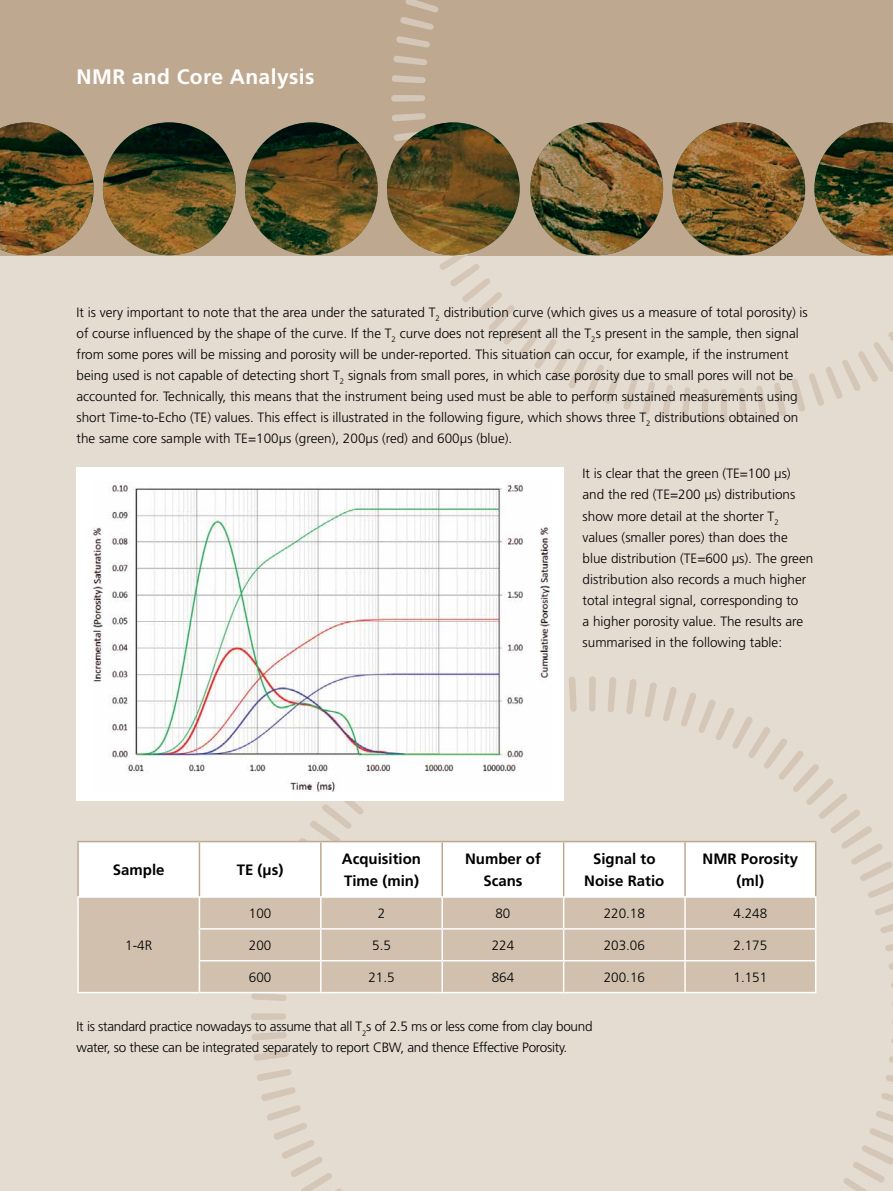
<style>
.page{position:relative;width:893px;height:1191px;background:#fff}
.page>*{position:absolute;margin:0;border:0;box-sizing:border-box;transform-origin:0 0}
.t1{font:700 21px "Frutiger";letter-spacing:.02em;color:#fff}
.t2{font:700 15px/22.5px "Frutiger";color:#000;text-align:center}
.t3{font:300 13.5px/21px "Frutiger";color:#000}
.t4{font:300 13.5px/21px "Frutiger";letter-spacing:-.02em;color:#000}
</style>
<div class="page">
<div style="left:0;top:256px;width:893px;height:935px;background:#e4dbd1"></div>
<svg style="left:889px;top:1056px;width:4px;height:7px"></svg>
<svg style="left:843px;top:1075px;width:50px;height:116px"></svg>
<svg style="left:261px;top:1087px;width:81px;height:104px"></svg>
<svg style="left:257px;top:1069px;width:35px;height:12px"></svg>
<svg style="left:253px;top:1051px;width:36px;height:10px"></svg>
<svg style="left:251px;top:1032px;width:36px;height:8px"></svg>
<svg style="left:251px;top:1013px;width:35px;height:7px"></svg>
<div style="left:0;top:0;width:893px;height:255px;background:#bea990"></div>
<svg style="left:400px;top:0;width:39px;height:30px"></svg>
<svg style="left:774px;top:332px;width:119px;height:84px"></svg>
<svg style="left:756px;top:386px;width:11px;height:34px"></svg>
<svg style="left:738px;top:388px;width:9px;height:34px"></svg>
<svg style="left:681px;top:387px;width:10px;height:34px"></svg>
<svg style="left:662px;top:385px;width:11px;height:34px"></svg>
<svg style="left:397px;top:255px;width:258px;height:160px"></svg>
<svg style="left:392px;top:113px;width:34px;height:8px"></svg>
<div style="left:391px;top:95px;width:34px;height:7px;background:#d5c7b7;border-radius:3px"></div>
<svg style="left:392px;top:75px;width:34px;height:8px"></svg>
<svg style="left:393px;top:56px;width:34px;height:9px"></svg>
<svg style="left:396px;top:36px;width:34px;height:12px"></svg>
<svg style="left:721px;top:389px;width:6px;height:34px"></svg>
<svg style="left:701px;top:389px;width:8px;height:34px"></svg>
<img style="left:0;top:122px;width:520px;height:133px">
<img style="left:530px;top:122px;width:363px;height:133px">
<div style="left:77px;top:468px;width:487px;height:333px;background:#fff"></div>
<img style="left:91px;top:482px;width:461px;height:194px">
<svg style="left:78px;top:676px;width:815px;height:329px"></svg>
<div style="left:79px;top:897px;width:736px;height:94px;background:#d0c0ad"></div>
<hr style="left:77px;top:841px;width:122px;height:1px;background:#bea990">
<hr style="left:77px;top:842px;width:2px;height:54px;background:#bea990">
<hr style="left:199px;top:841px;width:122px;height:1px;background:#bea990">
<hr style="left:199px;top:842px;width:1px;height:54px;background:#bea990">
<hr style="left:321px;top:841px;width:121px;height:1px;background:#bea990">
<hr style="left:320px;top:842px;width:2px;height:54px;background:#bea990">
<hr style="left:442px;top:841px;width:122px;height:1px;background:#bea990">
<hr style="left:441px;top:842px;width:2px;height:54px;background:#bea990">
<hr style="left:564px;top:841px;width:121px;height:1px;background:#bea990">
<hr style="left:563px;top:842px;width:1px;height:54px;background:#bea990">
<hr style="left:685px;top:841px;width:131px;height:1px;background:#bea990">
<hr style="left:684px;top:842px;width:2px;height:54px;background:#bea990">
<hr style="left:815px;top:842px;width:1px;height:54px;background:#bea990">
<hr style="left:77px;top:896px;width:122px;height:1px;background:#fff">
<hr style="left:77px;top:897px;width:2px;height:32px;background:#fff">
<hr style="left:77px;top:929px;width:2px;height:31px;background:#fff">
<hr style="left:77px;top:960px;width:2px;height:31px;background:#fff">
<hr style="left:199px;top:896px;width:122px;height:1px;background:#fff">
<hr style="left:199px;top:897px;width:1px;height:31px;background:#fff">
<hr style="left:321px;top:896px;width:121px;height:1px;background:#fff">
<hr style="left:320px;top:897px;width:2px;height:31px;background:#fff">
<hr style="left:442px;top:896px;width:122px;height:1px;background:#fff">
<hr style="left:441px;top:897px;width:2px;height:31px;background:#fff">
<hr style="left:564px;top:896px;width:121px;height:1px;background:#fff">
<hr style="left:563px;top:897px;width:1px;height:31px;background:#fff">
<hr style="left:685px;top:896px;width:131px;height:1px;background:#fff">
<hr style="left:684px;top:897px;width:2px;height:31px;background:#fff">
<hr style="left:815px;top:897px;width:1px;height:31px;background:#fff">
<hr style="left:199px;top:928px;width:122px;height:1px;background:#fff">
<hr style="left:199px;top:929px;width:1px;height:31px;background:#fff">
<hr style="left:321px;top:928px;width:121px;height:1px;background:#fff">
<hr style="left:320px;top:929px;width:2px;height:31px;background:#fff">
<hr style="left:442px;top:928px;width:122px;height:1px;background:#fff">
<hr style="left:441px;top:929px;width:2px;height:31px;background:#fff">
<hr style="left:564px;top:928px;width:121px;height:1px;background:#fff">
<hr style="left:563px;top:929px;width:1px;height:31px;background:#fff">
<hr style="left:685px;top:928px;width:131px;height:1px;background:#fff">
<hr style="left:684px;top:929px;width:2px;height:31px;background:#fff">
<hr style="left:815px;top:929px;width:1px;height:31px;background:#fff">
<hr style="left:199px;top:960px;width:122px;height:1px;background:#fff">
<hr style="left:199px;top:961px;width:1px;height:30px;background:#fff">
<hr style="left:321px;top:960px;width:121px;height:1px;background:#fff">
<hr style="left:320px;top:961px;width:2px;height:30px;background:#fff">
<hr style="left:442px;top:960px;width:122px;height:1px;background:#fff">
<hr style="left:441px;top:961px;width:2px;height:30px;background:#fff">
<hr style="left:564px;top:960px;width:121px;height:1px;background:#fff">
<hr style="left:563px;top:961px;width:1px;height:30px;background:#fff">
<hr style="left:685px;top:960px;width:131px;height:1px;background:#fff">
<hr style="left:684px;top:961px;width:2px;height:30px;background:#fff">
<hr style="left:815px;top:961px;width:1px;height:30px;background:#fff">
<hr style="left:77px;top:991px;width:122px;height:2px;background:#fff">
<hr style="left:199px;top:991px;width:122px;height:2px;background:#fff">
<hr style="left:321px;top:991px;width:121px;height:2px;background:#fff">
<hr style="left:442px;top:991px;width:122px;height:2px;background:#fff">
<hr style="left:564px;top:991px;width:121px;height:2px;background:#fff">
<hr style="left:685px;top:991px;width:131px;height:2px;background:#fff">
<h1 class="t1" style="left:77px;top:65px;width:239px">NMR and Core Analysis</h1>
<p class="t3" style="left:77px;top:302px;width:733px">It is very important to note that the area under the saturated T<sub>2</sub> distribution curve (which gives us a measure of total porosity) is of course influenced by the shape of the curve. If the T<sub>2</sub> curve does not represent all the T<sub>2</sub>s present in the sample, then signal from some pores will be missing and porosity will be under-reported. This situation can occur, for example, if the instrument being used is not capable of detecting short T<sub>2</sub> signals from small pores, in which case porosity due to small pores will not be accounted for. Technically, this means that the instrument being used must be able to perform sustained measurements using short Time-to-Echo (TE) values. This effect is illustrated in the following figure, which shows three T<sub>2</sub> distributions obtained on the same core sample with TE=100µs (green), 200µs (red) and 600µs (blue).</p>
<p class="t3" style="left:583px;top:463px;width:232px">It is clear that the green (TE=100 µs) and the red (TE=200 µs) distributions show more detail at the shorter T<sub>2 </sub>values (smaller pores) than does the blue distribution (TE=600 µs). The green distribution also records a much higher total integral signal, corresponding to<br>a higher porosity value. The results are summarised in the following table:</p>
<p class="t2" style="left:113px;top:858px;width:53px">Sample</p>
<p class="t2" style="left:237px;top:858px;width:48px">TE (µs)</p>
<p class="t2" style="left:342px;top:847px;width:81px;text-align:left">Acquisition<br>Time (min)</p>
<p class="t2" style="left:465px;top:847px;width:77px">Number of<br>Scans</p>
<p class="t2" style="left:584px;top:847px;width:82px">Signal to<br>Noise Ratio</p>
<p class="t2" style="left:703px;top:847px;width:97px">NMR Porosity (ml)</p>
<p class="t3" style="left:249px;top:903px;width:24px">100</p>
<p class="t3" style="left:378px;top:903px;width:9px">2</p>
<p class="t3" style="left:495px;top:903px;width:17px">80</p>
<p class="t3" style="left:604px;top:903px;width:43px">220.18</p>
<p class="t3" style="left:733px;top:903px;width:35px">4.248</p>
<p class="t3" style="left:249px;top:935px;width:24px">200</p>
<p class="t3" style="left:372px;top:935px;width:20px">5.5</p>
<p class="t3" style="left:492px;top:935px;width:24px">224</p>
<p class="t3" style="left:604px;top:935px;width:43px">203.06</p>
<p class="t3" style="left:733px;top:935px;width:35px">2.175</p>
<p class="t3" style="left:249px;top:966px;width:24px">600</p>
<p class="t3" style="left:368px;top:966px;width:28px">21.5</p>
<p class="t3" style="left:492px;top:966px;width:24px">864</p>
<p class="t3" style="left:604px;top:966px;width:43px">200.16</p>
<p class="t3" style="left:733px;top:966px;width:35px">1.151</p>
<p class="t4" style="left:77px;top:1016px;width:517px">It is standard practice nowadays to assume that all T<sub>2</sub>s of 2.5 ms or less come from clay bound water, so these can be integrated separately to report CBW, and thence Effective Porosity.</p>
<p class="t3" style="left:125px;top:935px;width:29px">1-4R</p>
</div>
